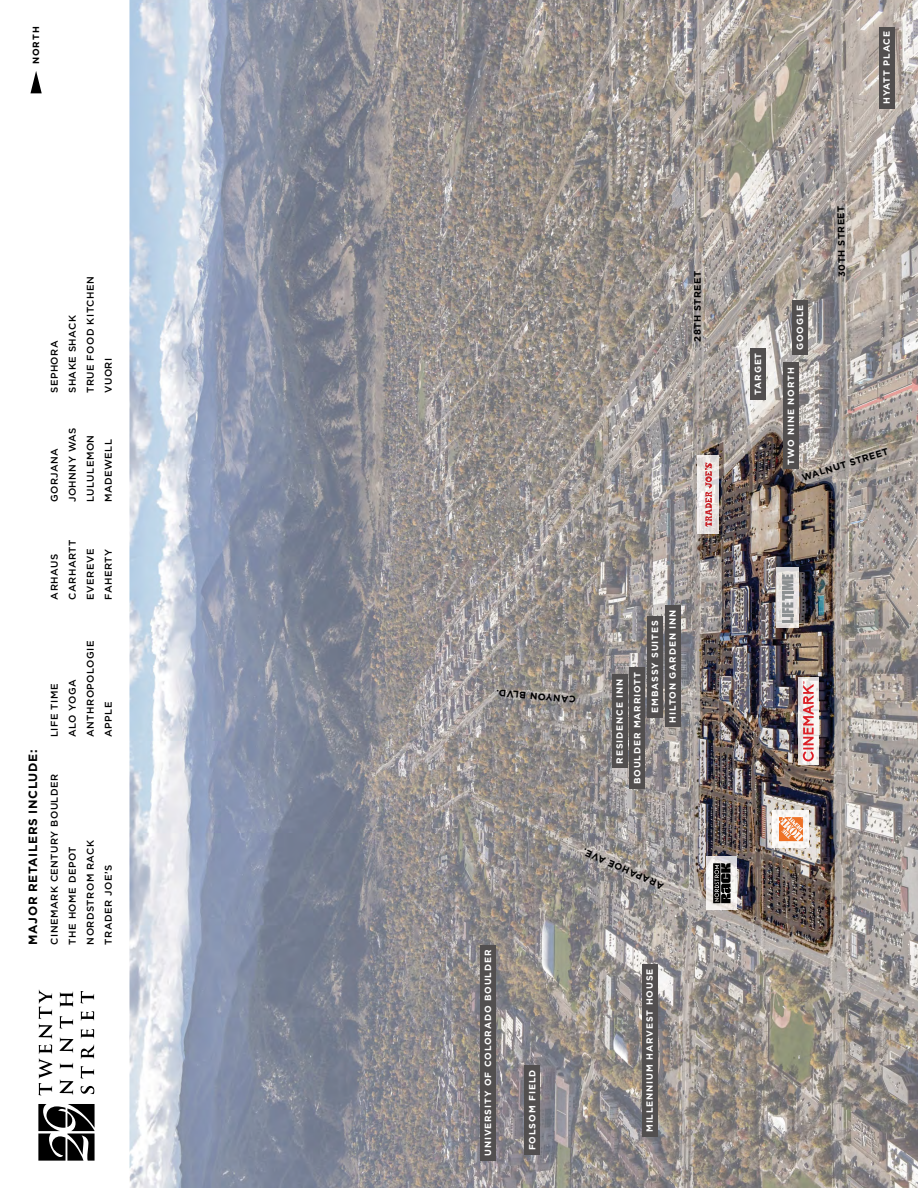
<style>
.page{position:relative;width:918px;height:1188px;background:#fff}
.page>*{position:absolute;margin:0;border:0;box-sizing:border-box;transform-origin:0 0}
.t1{font:700 12px "Gotham";letter-spacing:.05em;color:#000}
.t2{font:500 9.75px/18px "Gotham";letter-spacing:.05em;color:#000}
.t3{font:700 9.45px "Gotham";letter-spacing:.05em;color:#000}
.t4{font:700 9px/17.7px "Gotham";letter-spacing:.1em;color:#fff;text-align:center}
.t5{font:700 9px "Gotham";letter-spacing:.1em;color:#000}
</style>
<div class="page">
<img style="left:129px;top:0;width:789px;height:1188px">
<svg style="left:30px;top:71px;width:12px;height:22px"></svg>
<svg style="left:38px;top:1104px;width:57px;height:57px"></svg>
<svg style="left:39px;top:1045px;width:13px;height:50px"></svg>
<svg style="left:39px;top:990px;width:13px;height:49px"></svg>
<svg style="left:60px;top:1079px;width:13px;height:16px"></svg>
<svg style="left:60px;top:1063px;width:13px;height:6px"></svg>
<svg style="left:60px;top:1037px;width:13px;height:16px"></svg>
<svg style="left:60px;top:1016px;width:13px;height:13px"></svg>
<svg style="left:60px;top:992px;width:13px;height:15px"></svg>
<svg style="left:81px;top:1086px;width:13px;height:8px"></svg>
<svg style="left:81px;top:1066px;width:13px;height:13px"></svg>
<svg style="left:81px;top:1045px;width:13px;height:14px"></svg>
<svg style="left:81px;top:1029px;width:13px;height:10px"></svg>
<svg style="left:81px;top:1011px;width:13px;height:10px"></svg>
<svg style="left:81px;top:991px;width:13px;height:12px"></svg>
<div style="left:630px;top:668px;width:15px;height:121px;background:#524f4f"></div>
<div style="left:480px;top:945px;width:16px;height:216px;background:#524f4f"></div>
<div style="left:792px;top:300px;width:16px;height:55px;background:#524f4f"></div>
<div style="left:612px;top:674px;width:15px;height:94px;background:#524f4f"></div>
<div style="left:647px;top:616px;width:16px;height:101px;background:#524f4f"></div>
<div style="left:665px;top:605px;width:15px;height:122px;background:#524f4f"></div>
<div style="left:525px;top:1065px;width:15px;height:90px;background:#524f4f"></div>
<div style="left:642px;top:964px;width:15px;height:173px;background:#524f4f"></div>
<div style="left:783px;top:363px;width:16px;height:106px;background:#524f4f"></div>
<div style="left:879px;top:27px;width:15px;height:82px;background:#524f4f"></div>
<img style="left:698px;top:456px;width:21px;height:78px">
<svg style="left:705px;top:462px;width:7px;height:65px"></svg>
<img style="left:773px;top:810px;width:36px;height:38px">
<svg style="left:779px;top:817px;width:24px;height:24px"></svg>
<img style="left:799px;top:678px;width:19px;height:87px">
<img style="left:707px;top:857px;width:30px;height:52px">
<svg style="left:713px;top:863px;width:18px;height:40px"></svg>
<img style="left:777px;top:568px;width:21px;height:60px">
<svg style="left:782px;top:573px;width:11px;height:50px"></svg>
<svg style="left:803px;top:681px;width:11px;height:80px"></svg>
<div style="left:750px;top:348px;width:16px;height:51px;background:#524f4f"></div>
<p class="t5" style="left:30px;top:64px;width:39px;rotate:-90deg">NORTH</p>
<p class="t2" style="left:45px;top:393px;width:118px;rotate:-90deg">SEPHORA<br>SHAKE SHACK<br>TRUE FOOD KITCHEN<br>VUORI</p>
<p class="t2" style="left:45px;top:502px;width:76px;rotate:-90deg">GORJANA<br>JOHNNY WAS<br>LULULEMON<br>MADEWELL</p>
<p class="t2" style="left:45px;top:600px;width:62px;rotate:-90deg">ARHAUS<br>CARHARTT<br>EVEREVE<br>FAHERTY</p>
<p class="t1" style="left:25px;top:945px;width:196px;rotate:-90deg">MAJOR RETAILERS INCLUDE:</p>
<p class="t2" style="left:45px;top:737px;width:98px;rotate:-90deg">LIFE TIME<br>ALO YOGA<br>ANTHROPOLOGIE<br>APPLE</p>
<p class="t2" style="left:45px;top:945px;width:172px;rotate:-90deg">CINEMARK CENTURY BOULDER<br>THE HOME DEPOT<br>NORDSTROM RACK<br>TRADER JOE’S</p>
<p class="t3" style="left:691px;top:342px;width:72px;rotate:-90deg">28TH STREET</p>
<p class="t3" style="left:575px;top:706px;width:82px;rotate:-175deg">CANYON BLVD.</p>
<p class="t4" style="left:611px;top:764px;width:86px;rotate:-90deg">RESIDENCE INN</p>
<p class="t4" style="left:628px;top:784px;width:114px;rotate:-90deg">BOULDER MARRIOTT</p>
<p class="t4" style="left:646px;top:723px;width:114px;rotate:-90deg">EMBASSY SUITES<br>HILTON GARDEN INN</p>
<p class="t4" style="left:479px;top:1156px;width:208px;rotate:-90deg">UNIVERSITY OF COLORADO BOULDER</p>
<p class="t4" style="left:523px;top:1150px;width:82px;rotate:-90deg">FOLSOM FIELD</p>
<p class="t3" style="left:661px;top:892px;width:89px;rotate:-156deg">ARAPAHOE AVE.</p>
<p class="t4" style="left:641px;top:1132px;width:165px;rotate:-90deg">MILLENNIUM HARVEST HOUSE</p>
<p class="t4" style="left:878px;top:104px;width:74px;rotate:-90deg">HYATT PLACE</p>
<p class="t4" style="left:749px;top:395px;width:44px;rotate:-90deg">TARGET</p>
<p class="t4" style="left:791px;top:350px;width:47px;rotate:-90deg">GOOGLE</p>
<p class="t3" style="left:836px;top:277px;width:73px;rotate:-91deg">30TH STREET</p>
<p class="t4" style="left:782px;top:465px;width:99px;rotate:-90deg">TWO NINE NORTH</p>
<p class="t3" style="left:800px;top:472px;width:91px;rotate:-17deg">WALNUT STREET</p>
</div>
